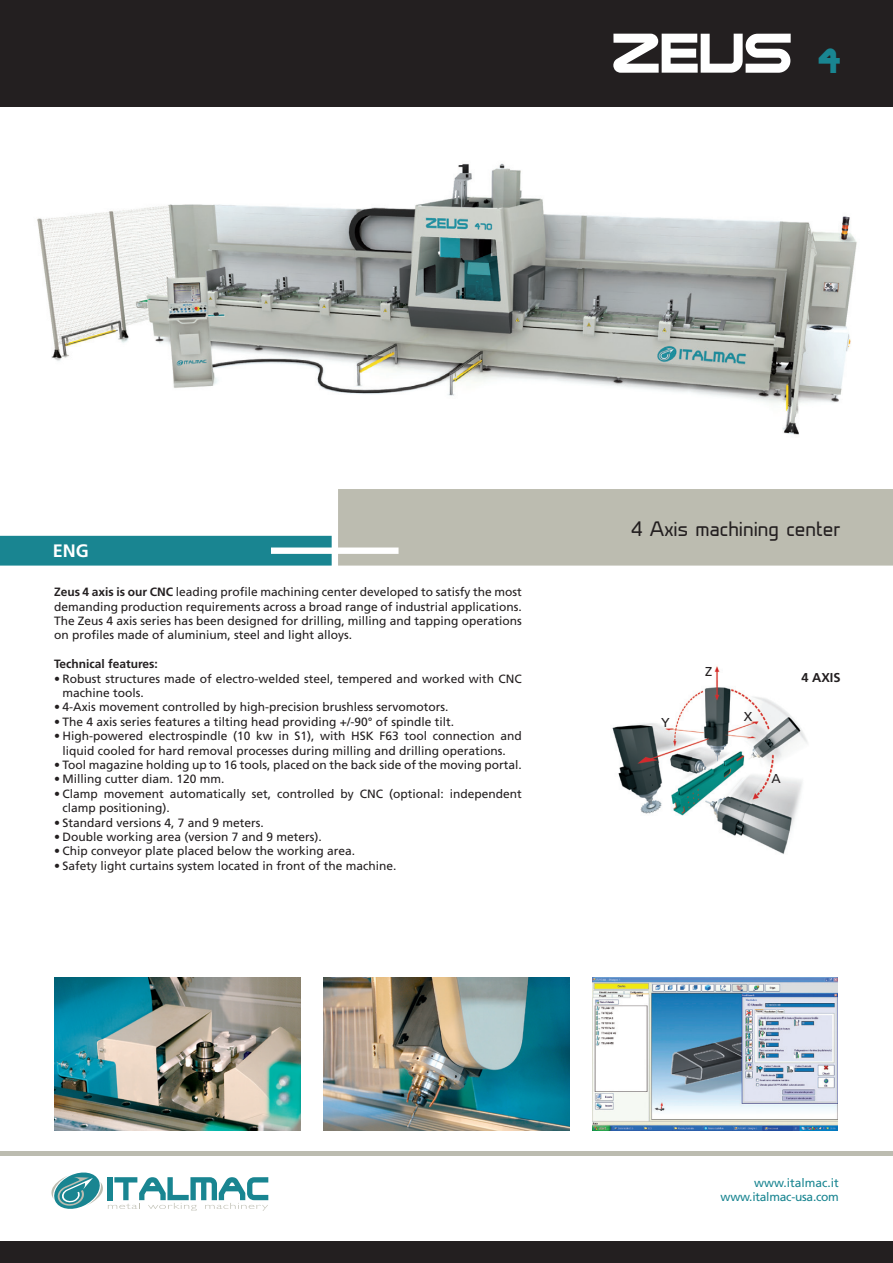
<style>
.page{position:relative;width:893px;height:1263px;background:#fff}
.page>*{position:absolute;margin:0;border:0;box-sizing:border-box;transform-origin:0 0}
.t1{font:60px "Terminator Two";color:#fff}
.t2{font:19.5px "Prime";color:#231f20}
.t3{font:700 18px "Frutiger";color:#fff}
.t4{font:700 12.9px "Frutiger";color:#231f20}
.t5{font:12.9px "Frutiger";color:#231f20}
.t6{font:12px/14.4px "Frutiger";color:#231f20}
.t7{font:12px/14.4px "Frutiger";letter-spacing:-.02em;color:#198591;text-align:right}
.t8{font:700 12px "Frutiger";color:#231f20}
.s1{font-size:37.5px;color:#198591}
.s2{font-weight:700}
</style>
<div class="page">
<img style="left:37px;top:163px;width:820px;height:272px">
<div style="left:0;top:0;width:893px;height:106px;background:#231f20"></div>
<div style="left:0;top:1242px;width:893px;height:21px;background:#231f20"></div>
<div style="left:338px;top:489px;width:555px;height:77px;background:#bcbcb0"></div>
<svg style="left:0;top:536px;width:332px;height:30px;background:#248b96"></svg>
<img style="left:323px;top:977px;width:247px;height:153px">
<img style="left:54px;top:977px;width:246px;height:153px">
<svg style="left:51px;top:1172px;width:217px;height:39px"></svg>
<hr style="left:0;top:1152px;width:893px;height:4px;background:#bcbcb0">
<img style="left:612px;top:666px;width:196px;height:188px">
<img style="left:592px;top:977px;width:245px;height:153px">
<h1 class="t1" style="left:614px;top:22px;width:230px">ZEUS <span class="s1">4</span></h1>
<h3 class="t3" style="left:53px;top:540px;width:38px">ENG</h3>
<p class="t6" style="left:54px;top:585px;width:469px;text-align:justify"><span class="s2">Zeus 4 axis is our CNC</span> leading profile machining center developed to satisfy the most demanding production requirements across a broad range of industrial applications.<br>The Zeus 4 axis series has been designed for drilling, milling and tapping operations on profiles made of aluminium, steel and light alloys.</p>
<p class="t8" style="left:54px;top:657px;width:105px">Technical features:</p>
<p class="t6" style="left:63px;top:671px;width:461px;text-indent:-9px">• Robust structures made of electro-welded steel, tempered and worked with CNC machine tools.</p>
<p class="t6" style="left:54px;top:700px;width:396px">• 4-Axis movement controlled by high-precision brushless servomotors.</p>
<p class="t6" style="left:54px;top:714px;width:401px">• The 4 axis series features a tilting head providing +/-90° of spindle tilt.</p>
<p class="t6" style="left:63px;top:729px;width:461px;text-indent:-9px">• High-powered electrospindle (10 kw in S1), with HSK F63 tool connection and liquid cooled for hard removal processes during milling and drilling operations.</p>
<p class="t6" style="left:54px;top:757px;width:469px">• Tool magazine holding up to 16 tools, placed on the back side of the moving portal.</p>
<p class="t6" style="left:54px;top:772px;width:172px">• Milling cutter diam. 120 mm.</p>
<p class="t6" style="left:63px;top:786px;width:461px;text-indent:-9px">• Clamp movement automatically set, controlled by CNC (optional: independent clamp positioning).</p>
<p class="t6" style="left:54px;top:815px;width:211px">• Standard versions 4, 7 and 9 meters.</p>
<p class="t6" style="left:54px;top:829px;width:269px">• Double working area (version 7 and 9 meters).</p>
<p class="t6" style="left:54px;top:844px;width:303px">• Chip conveyor plate placed below the working area.</p>
<p class="t6" style="left:54px;top:858px;width:344px">• Safety light curtains system located in front of the machine.</p>
<h2 class="t2" style="left:631px;top:517px;width:211px">4 Axis machining center</h2>
<p class="t5" style="left:661px;top:715px;width:10px">Y</p>
<p class="t5" style="left:705px;top:664px;width:9px">Z</p>
<p class="t5" style="left:744px;top:709px;width:10px">X</p>
<p class="t4" style="left:801px;top:670px;width:41px">4 AXIS</p>
<p class="t5" style="left:771px;top:771px;width:11px">A</p>
<p class="t7" style="left:721px;top:1175px;width:120px">www.italmac.it www.italmac-usa.com</p>
</div>
